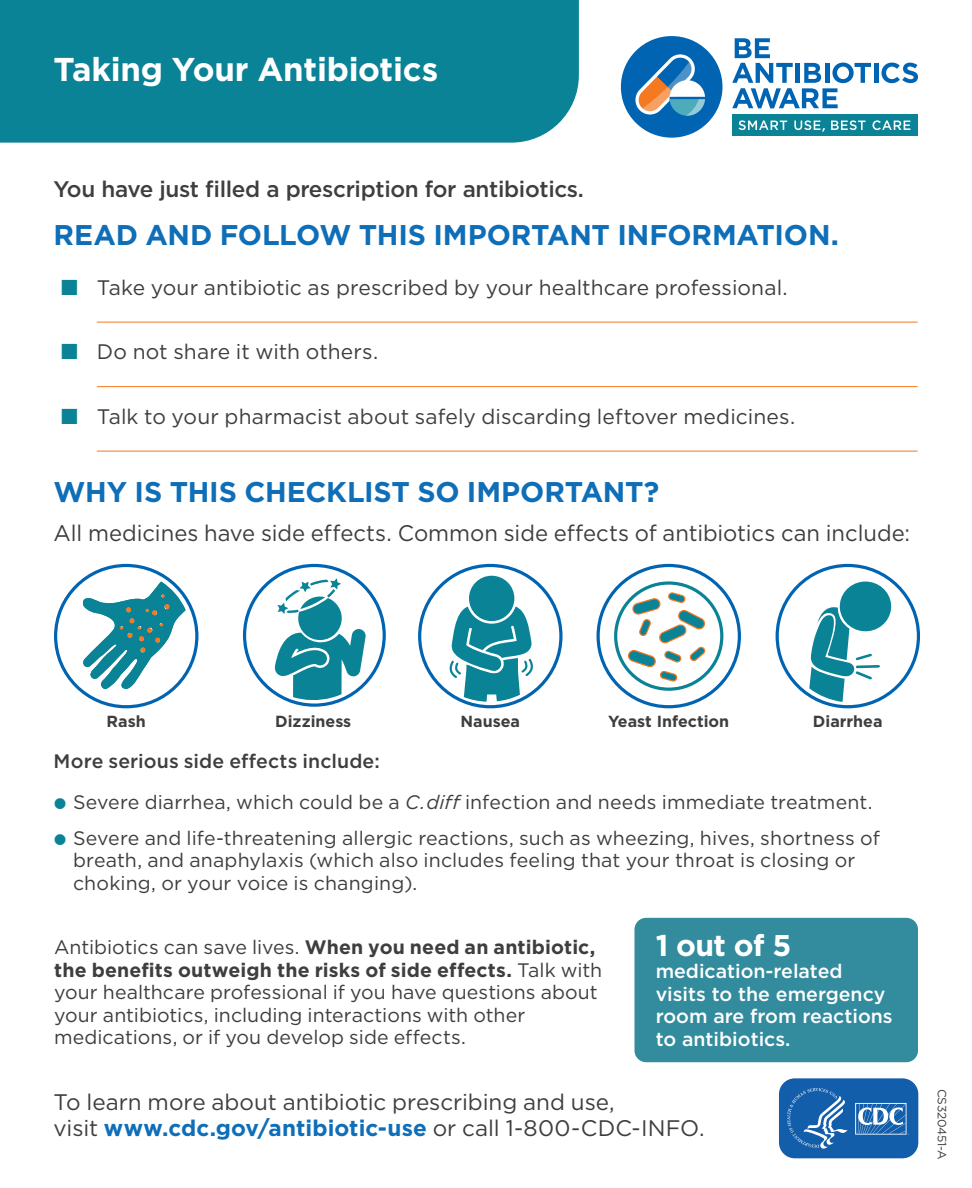
<style>
.page{position:relative;width:972px;height:1188px;background:#fff}
.page>*{position:absolute;margin:0;border:0;box-sizing:border-box;transform-origin:0 0}
.t1{font:700 33px "Gotham";letter-spacing:-.01em;color:#fff}
.Body_Copy{font:700 30px "Gotham";color:#fff}
.Blue_Head{font:700 28.5px "Gotham";letter-spacing:-.005em;color:#0f6eb8}
.body_copy{font:22.5px/25.5px "Gotham";color:#3e3e3f}
.SubHead{font:500 22.5px "Gotham";letter-spacing:-.015em;color:#3e3e3f}
.t2{font:21px "Gotham";letter-spacing:.005em;color:#3e3e3f}
.body_copy-2{font:19.5px/22.5px "Gotham";letter-spacing:.005em;color:#3e3e3f}
.Body_Copy-2{font:500 19.5px/22.5px "Gotham";color:#fff}
.body_copy-3{font:500 19.5px "Gotham";letter-spacing:.005em;color:#3e3e3f}
.t3{font:700 16.2px "Gotham";color:#3e3e3f}
.Body_Copy-3{font:12px "Gotham";letter-spacing:-.02em;color:#3e3e3f}
.s1{font-style:italic}
.s2{font-weight:700}
.s3{font-weight:700;color:#0f6eb8}
</style>
<div class="page">
<svg style="left:620px;top:36px;width:298px;height:102px"></svg>
<svg style="left:779px;top:1078px;width:140px;height:81px;background:#3374b6"></svg>
<div style="left:0;top:0;width:579px;height:143px;background:#0b8396"></div>
<hr style="left:97px;top:322px;width:821px;height:1px;background:#f47921">
<hr style="left:97px;top:386px;width:821px;height:1px;background:#f47921">
<hr style="left:97px;top:451px;width:821px;height:1px;background:#f47921">
<div style="left:54px;top:564px;width:144px;height:144px;border:3px solid #0164b2;border-radius:50%"></div>
<svg style="left:80px;top:582px;width:106px;height:108px"></svg>
<div style="left:243px;top:564px;width:143px;height:143px;border:3px solid #0164b2;border-radius:50%"></div>
<svg style="left:274px;top:578px;width:92px;height:123px"></svg>
<div style="left:418px;top:564px;width:145px;height:144px;border:3px solid #0164b2;border-radius:50%"></div>
<svg style="left:449px;top:607px;width:84px;height:95px"></svg>
<div style="left:469px;top:576px;width:45px;height:45px;background:#0b8396;border-radius:23px"></div>
<div style="left:776px;top:564px;width:144px;height:144px;border:3px solid #0164b2;border-radius:50%"></div>
<svg style="left:809px;top:582px;width:83px;height:120px"></svg>
<div style="left:597px;top:564px;width:144px;height:144px;border:3px solid #0164b2;border-radius:50%"></div>
<div style="left:614px;top:581px;width:109px;height:110px;border:3px solid #0b8396;border-radius:50%"></div>
<svg style="left:628px;top:592px;width:79px;height:90px"></svg>
<div style="left:634px;top:918px;width:284px;height:144px;background:#338c9e;border-radius:12px"></div>
<p class="t1" style="left:54px;top:47px;width:386px">Taking Your Antibiotics</p>
<p class="SubHead" style="left:54px;top:174px;width:532px">You have just filled a prescription for antibiotics.</p>
<p class="Blue_Head" style="left:54px;top:216px;width:787px">READ AND FOLLOW THIS IMPORTANT INFORMATION.</p>
<p class="t2" style="left:97px;top:274px;width:692px">Take your antibiotic as prescribed by your healthcare professional.</p>
<p class="t2" style="left:97px;top:338px;width:283px">Do not share it with others.</p>
<p class="t2" style="left:97px;top:403px;width:700px">Talk to your pharmacist about safely discarding leftover medicines.</p>
<p class="Blue_Head" style="left:54px;top:473px;width:607px">WHY IS THIS CHECKLIST SO IMPORTANT?</p>
<p class="body_copy" style="left:54px;top:520px;width:858px">All medicines have side effects. Common side effects of antibiotics can include:</p>
<p class="t3" style="left:107px;top:711px;width:41px">Rash</p>
<p class="t3" style="left:275px;top:711px;width:78px">Dizziness</p>
<p class="t3" style="left:461px;top:711px;width:61px">Nausea</p>
<p class="t3" style="left:608px;top:711px;width:122px">Yeast Infection</p>
<p class="t3" style="left:813px;top:711px;width:71px">Diarrhea</p>
<p class="body_copy-3" style="left:54px;top:748px;width:328px">More serious side effects include:</p>
<p class="body_copy-2" style="left:73px;top:790px;width:801px">Severe diarrhea, which could be a <span class="s1">C.diff</span> infection and needs immediate treatment.</p>
<p class="body_copy-2" style="left:73px;top:826px;width:808px">Severe and life-threatening allergic reactions, such as wheezing, hives, shortness of breath, and anaphylaxis (which also includes feeling that your throat is closing or choking, or your voice is changing).</p>
<p class="body_copy-2" style="left:54px;top:936px;width:550px">Antibiotics can save lives. <span class="s2">When you need an antibiotic, the benefits outweigh the risks of side effects.</span> Talk with your healthcare professional if you have questions about your antibiotics, including interactions with other medications, or if you develop side effects.</p>
<p class="Body_Copy" style="left:656px;top:925px;width:137px">1 out of 5</p>
<p class="Body_Copy-2" style="left:656px;top:960px;width:239px">medication-related visits to the emergency room are from reactions to antibiotics.</p>
<p class="body_copy" style="left:54px;top:1089px;width:653px">To learn more about antibiotic prescribing and use,<br>visit <span class="s3">www.cdc.gov/antibiotic-use</span> or call 1-800-CDC-INFO.</p>
<p class="Body_Copy-3" style="left:950px;top:1089px;width:73px;rotate:90deg">CS320451-A</p>
</div>
